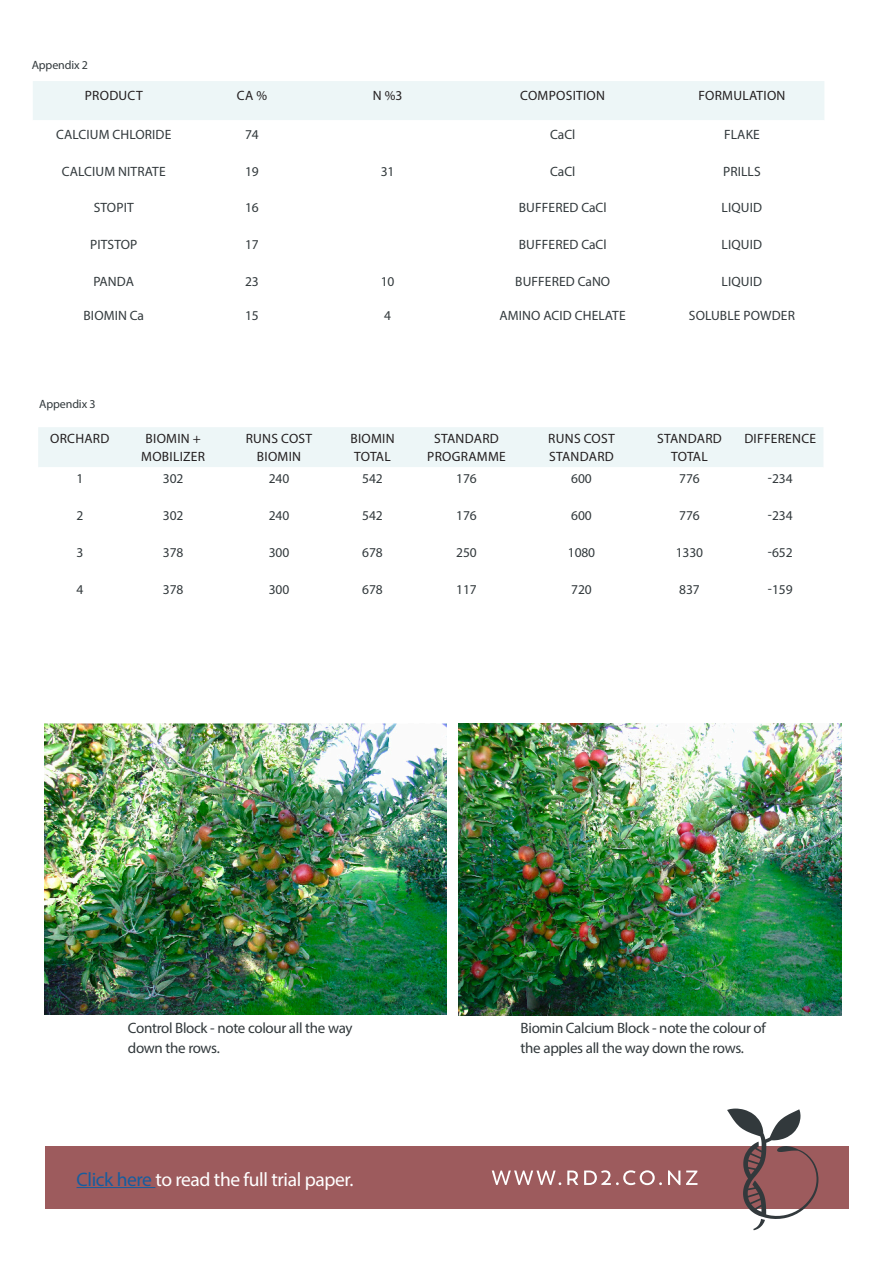
<style>
.page{position:relative;width:893px;height:1263px;background:#fff}
.page>*{position:absolute;margin:0;border:0;box-sizing:border-box;transform-origin:0 0}
.Intro{font:19.5px "Myriad Pro";letter-spacing:-.02em;color:#fff}
.Body{font:15px/19.5px "Myriad Pro";letter-spacing:-.02em;color:#32393c}
.Body-2{font:13.5px "Myriad Pro";letter-spacing:.01em;color:#32393c}
.t1{font:13.5px/18px "Myriad Pro";letter-spacing:.02em;color:#231f20}
.Body-3{font:12px "Myriad Pro";letter-spacing:-.01em;color:#32393c}
.s1{color:#175d9e}
</style>
<div class="page">
<div style="left:33px;top:81px;width:791px;height:39px;background:#edf6f7"></div>
<img style="left:459px;top:723px;width:382px;height:293px">
<img style="left:45px;top:723px;width:401px;height:291px">
<div style="left:45px;top:1146px;width:803px;height:63px;background:#9d5b5d"></div>
<hr style="left:77px;top:1187px;width:78px;height:1px;background:#175d9e">
<svg style="left:727px;top:1108px;width:91px;height:122px"></svg>
<svg style="left:492px;top:1170px;width:205px;height:15px"></svg>
<div style="left:38px;top:427px;width:785px;height:40px;background:#edf6f7"></div>
<p class="Body-3" style="left:32px;top:57px;width:58px">Appendix 2</p>
<p class="t1" style="left:85px;top:86px;width:60px">PRODUCT</p>
<p class="t1" style="left:237px;top:86px;width:32px">CA %</p>
<p class="t1" style="left:373px;top:86px;width:31px">N %3</p>
<p class="t1" style="left:520px;top:86px;width:86px">COMPOSITION</p>
<p class="t1" style="left:698px;top:86px;width:89px">FORMULATION</p>
<p class="Body-2" style="left:56px;top:126px;width:117px">CALCIUM CHLORIDE</p>
<p class="Body-2" style="left:245px;top:126px;width:15px">74</p>
<p class="Body-2" style="left:550px;top:126px;width:27px">CaCl</p>
<p class="Body-2" style="left:724px;top:126px;width:37px">FLAKE</p>
<p class="Body-2" style="left:62px;top:163px;width:105px">CALCIUM NITRATE</p>
<p class="Body-2" style="left:245px;top:163px;width:15px">19</p>
<p class="Body-2" style="left:381px;top:163px;width:15px">31</p>
<p class="Body-2" style="left:550px;top:163px;width:27px">CaCl</p>
<p class="Body-2" style="left:723px;top:163px;width:39px">PRILLS</p>
<p class="Body-2" style="left:94px;top:200px;width:42px">STOPIT</p>
<p class="Body-2" style="left:245px;top:200px;width:15px">16</p>
<p class="Body-2" style="left:519px;top:200px;width:89px">BUFFERED CaCl</p>
<p class="Body-2" style="left:722px;top:200px;width:42px">LIQUID</p>
<p class="Body-2" style="left:90px;top:236px;width:49px">PITSTOP</p>
<p class="Body-2" style="left:245px;top:236px;width:15px">17</p>
<p class="Body-2" style="left:519px;top:236px;width:89px">BUFFERED CaCl</p>
<p class="Body-2" style="left:722px;top:236px;width:42px">LIQUID</p>
<p class="Body-2" style="left:93px;top:273px;width:42px">PANDA</p>
<p class="Body-2" style="left:245px;top:273px;width:15px">23</p>
<p class="Body-2" style="left:381px;top:273px;width:15px">10</p>
<p class="Body-2" style="left:515px;top:273px;width:96px">BUFFERED CaNO</p>
<p class="Body-2" style="left:722px;top:273px;width:42px">LIQUID</p>
<p class="Body-2" style="left:84px;top:307px;width:62px">BIOMIN Ca</p>
<p class="Body-2" style="left:245px;top:307px;width:15px">15</p>
<p class="Body-2" style="left:384px;top:307px;width:8px">4</p>
<p class="Body-2" style="left:499px;top:307px;width:128px">AMINO ACID CHELATE</p>
<p class="Body-2" style="left:689px;top:307px;width:108px">SOLUBLE POWDER</p>
<p class="Body-3" style="left:39px;top:397px;width:58px">Appendix 3</p>
<p class="t1" style="left:50px;top:430px;width:61px">ORCHARD</p>
<p class="t1" style="left:146px;top:430px;width:57px">BIOMIN +</p>
<p class="t1" style="left:141px;top:448px;width:65px">MOBILIZER</p>
<p class="t1" style="left:246px;top:430px;width:68px">RUNS COST</p>
<p class="t1" style="left:257px;top:448px;width:46px">BIOMIN</p>
<p class="t1" style="left:350px;top:430px;width:46px">BIOMIN<br>TOTAL</p>
<p class="t1" style="left:434px;top:430px;width:66px">STANDARD</p>
<p class="t1" style="left:427px;top:448px;width:80px">PROGRAMME</p>
<p class="t1" style="left:548px;top:430px;width:68px">RUNS COST</p>
<p class="t1" style="left:549px;top:448px;width:66px">STANDARD</p>
<p class="t1" style="left:657px;top:430px;width:66px;text-align:center">STANDARD<br>TOTAL</p>
<p class="t1" style="left:744px;top:430px;width:73px">DIFFERENCE</p>
<p class="Body-2" style="left:76px;top:471px;width:8px">1</p>
<p class="Body-2" style="left:163px;top:471px;width:22px">302</p>
<p class="Body-2" style="left:269px;top:471px;width:22px">240</p>
<p class="Body-2" style="left:362px;top:471px;width:22px">542</p>
<p class="Body-2" style="left:456px;top:471px;width:22px">176</p>
<p class="Body-2" style="left:571px;top:471px;width:22px">600</p>
<p class="Body-2" style="left:679px;top:471px;width:22px">776</p>
<p class="Body-2" style="left:768px;top:471px;width:26px">-234</p>
<p class="Body-2" style="left:76px;top:507px;width:8px">2</p>
<p class="Body-2" style="left:163px;top:507px;width:22px">302</p>
<p class="Body-2" style="left:269px;top:507px;width:22px">240</p>
<p class="Body-2" style="left:362px;top:507px;width:22px">542</p>
<p class="Body-2" style="left:456px;top:507px;width:22px">176</p>
<p class="Body-2" style="left:571px;top:507px;width:22px">600</p>
<p class="Body-2" style="left:679px;top:507px;width:22px">776</p>
<p class="Body-2" style="left:768px;top:507px;width:26px">-234</p>
<p class="Body-2" style="left:76px;top:544px;width:8px">3</p>
<p class="Body-2" style="left:163px;top:544px;width:22px">378</p>
<p class="Body-2" style="left:269px;top:544px;width:22px">300</p>
<p class="Body-2" style="left:362px;top:544px;width:22px">678</p>
<p class="Body-2" style="left:456px;top:544px;width:22px">250</p>
<p class="Body-2" style="left:568px;top:544px;width:29px">1080</p>
<p class="Body-2" style="left:676px;top:544px;width:29px">1330</p>
<p class="Body-2" style="left:768px;top:544px;width:26px">-652</p>
<p class="Body-2" style="left:76px;top:581px;width:8px">4</p>
<p class="Body-2" style="left:163px;top:581px;width:22px">378</p>
<p class="Body-2" style="left:269px;top:581px;width:22px">300</p>
<p class="Body-2" style="left:362px;top:581px;width:22px">678</p>
<p class="Body-2" style="left:456px;top:581px;width:22px">117</p>
<p class="Body-2" style="left:571px;top:581px;width:22px">720</p>
<p class="Body-2" style="left:679px;top:581px;width:22px">837</p>
<p class="Body-2" style="left:768px;top:581px;width:26px">-159</p>
<p class="Body" style="left:128px;top:1018px;width:226px">Control Block - note colour all the way down the rows.</p>
<p class="Intro" style="left:77px;top:1167px;width:278px"><span class="s1">Click here</span> to read the full trial paper.</p>
<p class="Body" style="left:521px;top:1018px;width:247px">Biomin Calcium Block - note the colour of the apples all the way down the rows.</p>
</div>
